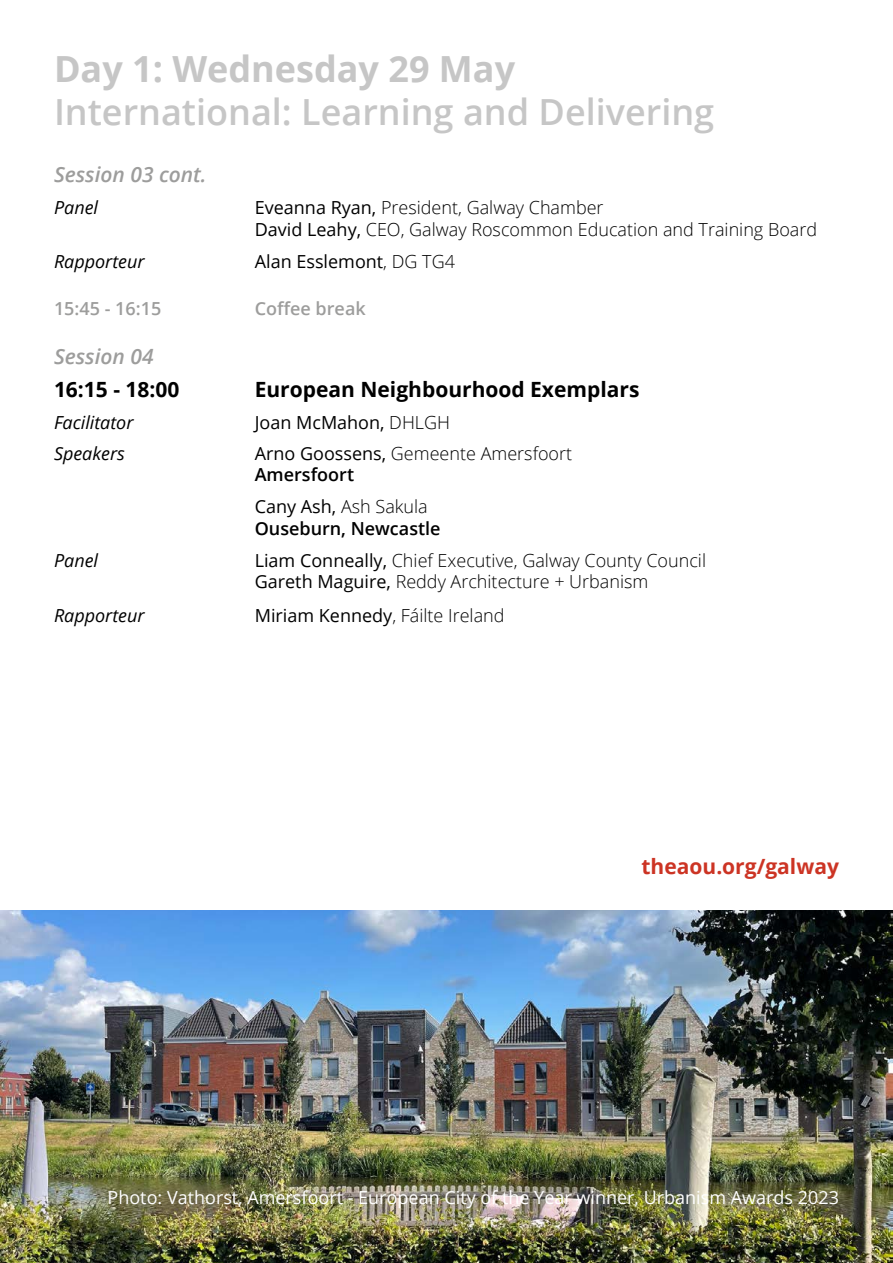
<style>
.page{position:relative;width:893px;height:1263px;background:#fff}
.page>*{position:absolute;margin:0;border:0;box-sizing:border-box;transform-origin:0 0}
.t1{font:600 36px "Open Sans";color:#c6c6c6}
.t2{font:700 36px "Open Sans";color:#c6c6c6}
.t3{font:700 21px "Open Sans";color:#000}
.t4{font:italic 600 21px "Open Sans";color:#9d9d9c}
.t5{font:700 21px "Open Sans";color:#cc3424}
.t6{font:300 18px/21.6px "Open Sans";color:#000}
.t7{font:18px "Open Sans";color:#fff}
.t8{font:italic 18px/31.2px "Open Sans";color:#000}
.t9{font:18px "Open Sans";color:#000}
.t10{font:600 18px/21.6px "Open Sans";color:#000}
.t11{font:600 18px "Open Sans";color:#9d9d9c}
.s1{font-weight:400}
.s2{font-weight:300}
.s3{font-weight:600}
</style>
<div class="page">
<img style="left:0;top:910px;width:893px;height:353px">
<h1 class="t2" style="left:54px;top:43px;width:463px">Day 1: Wednesday 29 May</h1>
<h1 class="t1" style="left:54px;top:87px;width:662px">International: Learning and Delivering</h1>
<p class="t4" style="left:54px;top:160px;width:154px">Session 03 cont.</p>
<p class="t8" style="left:54px;top:192px;width:46px">Panel</p>
<p class="t8" style="left:54px;top:245px;width:92px">Rapporteur</p>
<p class="t6" style="left:255px;top:197px;width:564px"><span class="s1">Eveanna Ryan,</span> President, Galway Chamber<br><span class="s1">David Leahy,</span> CEO, Galway Roscommon Education and Training Board</p>
<p class="t9" style="left:255px;top:249px;width:202px">Alan Esslemont<span class="s2">, DG TG4</span></p>
<p class="t11" style="left:54px;top:296px;width:109px">15:45 - 16:15</p>
<p class="t11" style="left:255px;top:296px;width:112px">Coffee break</p>
<p class="t4" style="left:54px;top:342px;width:101px">Session 04</p>
<p class="t3" style="left:54px;top:374px;width:127px">16:15 - 18:00</p>
<p class="t3" style="left:255px;top:374px;width:386px">European Neighbourhood Exemplars</p>
<p class="t8" style="left:54px;top:406px;width:81px">Facilitator<br>Speakers</p>
<p class="t9" style="left:255px;top:410px;width:197px">Joan McMahon, <span class="s2">DHLGH</span></p>
<p class="t6" style="left:255px;top:442px;width:319px"><span class="s1">Arno Goossens,</span> Gemeente Amersfoort<br><span class="s3">Amersfoort</span></p>
<p class="t10" style="left:255px;top:495px;width:187px"><span class="s1">Cany Ash,</span> <span class="s2">Ash Sakula<br></span>Ouseburn, Newcastle</p>
<p class="t8" style="left:54px;top:544px;width:46px">Panel</p>
<p class="t6" style="left:255px;top:549px;width:453px"><span class="s1">Liam Conneally,</span> Chief Executive, Galway County Council<br><span class="s1">Gareth Maguire,</span> Reddy Architecture + Urbanism</p>
<p class="t8" style="left:54px;top:599px;width:92px">Rapporteur</p>
<p class="t6" style="left:255px;top:604px;width:251px"><span class="s1">Miriam Kennedy</span>, Fáilte Ireland</p>
<p class="t5" style="left:641px;top:852px;width:199px">theaou.org/galway</p>
<p class="t7" style="left:108px;top:1185px;width:733px">Photo: Vathorst, Amersfoort - European City of the Year winner, Urbanism Awards 2023</p>
</div>
